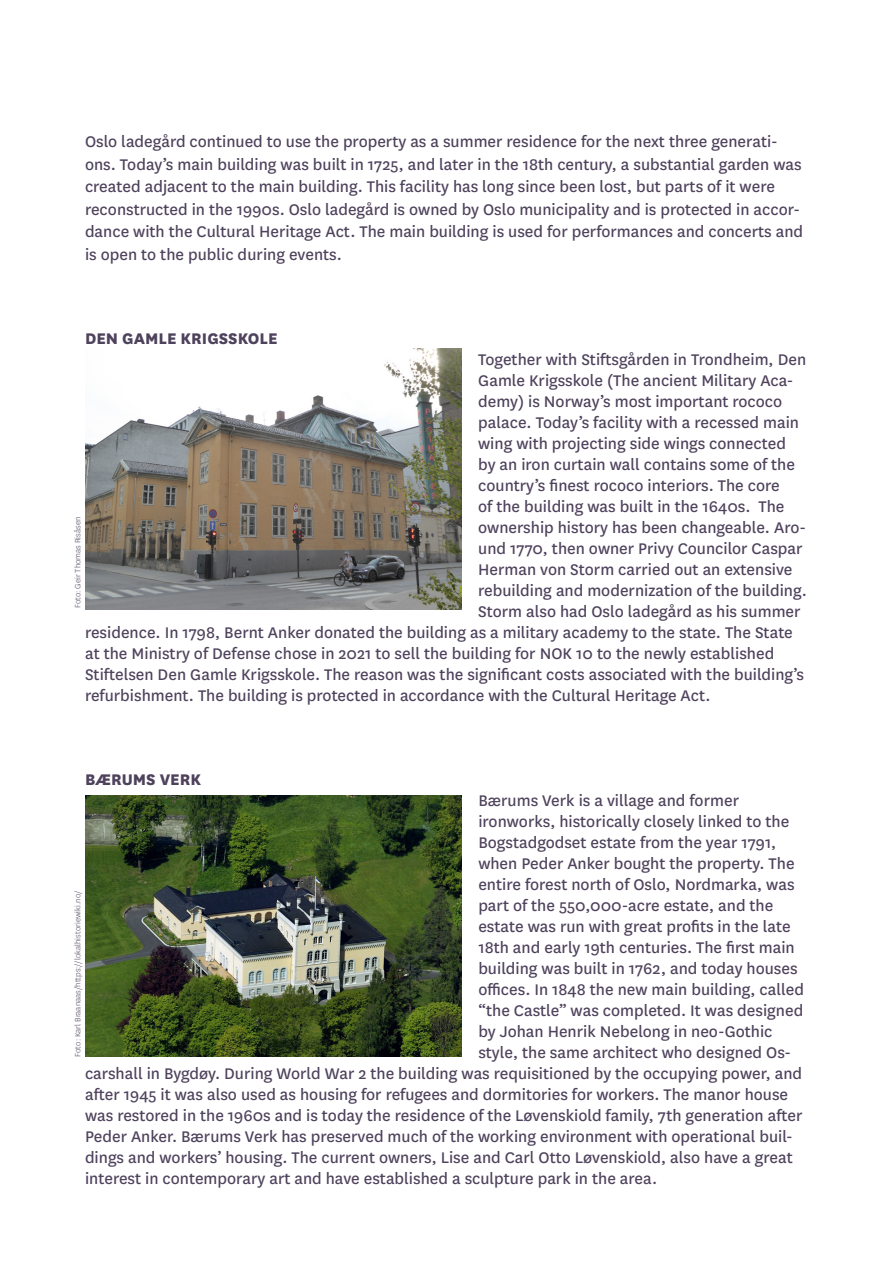
<style>
.page{position:relative;width:893px;height:1263px;background:#fff}
.page>*{position:absolute;margin:0;border:0;box-sizing:border-box;transform-origin:0 0}
.t1{font:18px/22.5px "National";color:#4e425c}
.t2{font:800 18px "National";color:#4e425c}
.t3{font:300 9px "National";color:#4e425c}
</style>
<div class="page">
<img style="left:85px;top:349px;width:376px;height:261px">
<img style="left:85px;top:795px;width:376px;height:262px">
<p class="t1" style="left:85px;top:130px;width:720px">Oslo ladegård continued to use the property as a summer residence for the next three generati&shy;ons. Today’s main building was built in 1725, and later in the 18th century, a substantial garden was created adjacent to the main building. This facility has long since been lost, but parts of it were reconstructed in the 1990s. Oslo ladegård is owned by Oslo municipality and is protected in accor&shy;dance with the Cultural Heritage Act. The main building is used for performances and concerts and is open to the public during events.</p>
<p class="t2" style="left:85px;top:325px;width:194px">DEN GAMLE KRIGSSKOLE</p>
<p class="t1" style="left:478px;top:347px;width:330px">Together with Stiftsgården in Trondheim, Den</p>
<p class="t1" style="left:478px;top:368px;width:317px">Gamle Krigsskole (The ancient Military Aca-</p>
<p class="t1" style="left:478px;top:389px;width:306px">demy) is Norway’s most important rococo</p>
<p class="t1" style="left:478px;top:410px;width:322px">palace. Today’s facility with a recessed main</p>
<p class="t1" style="left:478px;top:431px;width:309px">wing with projecting side wings connected</p>
<p class="t1" style="left:478px;top:452px;width:318px">by an iron curtain wall contains some of the</p>
<p class="t1" style="left:478px;top:473px;width:303px">country’s finest rococo interiors. The core</p>
<p class="t1" style="left:478px;top:494px;width:308px">of the building was built in the 1640s. The</p>
<p class="t1" style="left:478px;top:515px;width:329px">ownership history has been changeable. Aro-</p>
<p class="t1" style="left:478px;top:536px;width:326px">und 1770, then owner Privy Councilor Caspar</p>
<p class="t1" style="left:478px;top:557px;width:316px">Herman von Storm carried out an extensive</p>
<p class="t1" style="left:478px;top:578px;width:330px">rebuilding and modernization of the building.</p>
<p class="t1" style="left:478px;top:599px;width:324px">Storm also had Oslo ladegård as his summer</p>
<p class="t1" style="left:85px;top:620px;width:709px">residence. In 1798, Bernt Anker donated the building as a military academy to the state. The State</p>
<p class="t1" style="left:85px;top:641px;width:691px">at the Ministry of Defense chose in 2021 to sell the building for NOK 10 to the newly established</p>
<p class="t1" style="left:85px;top:662px;width:720px">Stiftelsen Den Gamle Krigsskole. The reason was the significant costs associated with the building’s</p>
<p class="t1" style="left:85px;top:683px;width:627px">refurbishment. The building is protected in accordance with the Cultural Heritage Act.</p>
<p class="t3" style="left:72px;top:608px;width:93px;rotate:-90deg">Foto: Geir Thomas Risåsen</p>
<p class="t2" style="left:85px;top:766px;width:118px">BÆRUMS VERK</p>
<p class="t1" style="left:478px;top:788px;width:262px">Bærums Verk is a village and former</p>
<p class="t1" style="left:478px;top:809px;width:312px">ironworks, historically closely linked to the</p>
<p class="t1" style="left:478px;top:830px;width:299px">Bogstadgodset estate from the year 1791,</p>
<p class="t1" style="left:478px;top:851px;width:318px">when Peder Anker bought the property. The</p>
<p class="t1" style="left:478px;top:872px;width:318px">entire forest north of Oslo, Nordmarka, was</p>
<p class="t1" style="left:478px;top:893px;width:297px">part of the 550,000-acre estate, and the</p>
<p class="t1" style="left:478px;top:914px;width:314px">estate was run with great profits in the late</p>
<p class="t1" style="left:478px;top:935px;width:318px">18th and early 19th centuries. The first main</p>
<p class="t1" style="left:478px;top:956px;width:321px">building was built in 1762, and today houses</p>
<p class="t1" style="left:478px;top:977px;width:327px">offices. In 1848 the new main building, called</p>
<p class="t1" style="left:478px;top:998px;width:326px">“the Castle” was completed. It was designed</p>
<p class="t1" style="left:478px;top:1019px;width:296px">by Johan Henrik Nebelong in neo-Gothic</p>
<p class="t1" style="left:478px;top:1040px;width:314px">style, the same architect who designed Os-</p>
<p class="t1" style="left:85px;top:1061px;width:719px">carshall in Bygdøy. During World War 2 the building was requisitioned by the occupying power, and</p>
<p class="t1" style="left:85px;top:1082px;width:705px">after 1945 it was also used as housing for refugees and dormitories for workers. The manor house</p>
<p class="t1" style="left:85px;top:1103px;width:719px">was restored in the 1960s and is today the residence of the Løvenskiold family, 7th generation after</p>
<p class="t1" style="left:85px;top:1124px;width:709px">Peder Anker. Bærums Verk has preserved much of the working environment with operational buil-</p>
<p class="t1" style="left:85px;top:1145px;width:709px">dings and workers’ housing. The current owners, Lise and Carl Otto Løvenskiold, also have a great</p>
<p class="t1" style="left:85px;top:1166px;width:574px">interest in contemporary art and have established a sculpture park in the area.</p>
<p class="t3" style="left:72px;top:1057px;width:168px;rotate:-90deg">Foto: Karl Braanaas/https://lokalhistoriewiki.no/</p>
</div>
